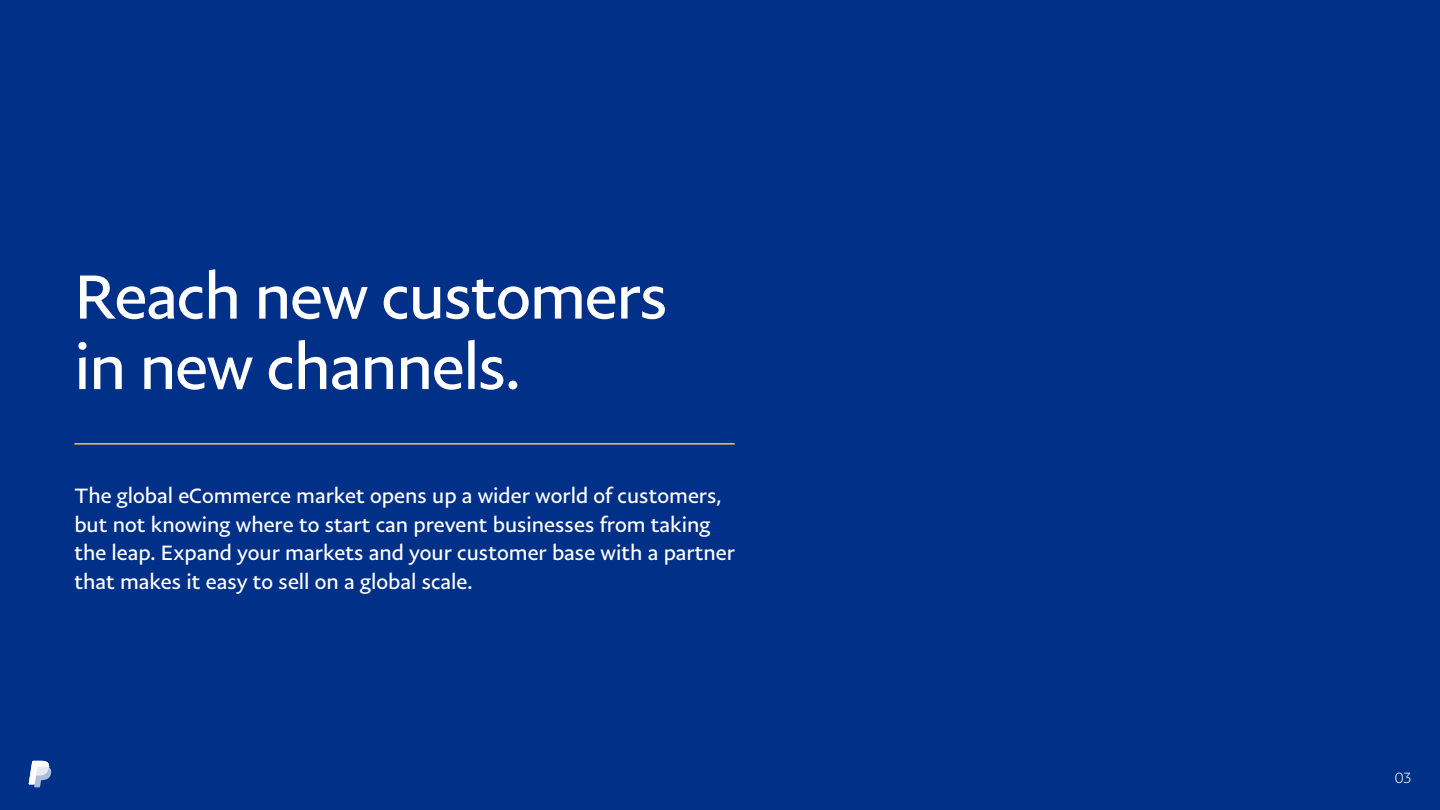
<style>
.page{position:relative;width:1440px;height:810px;background:#003087}
.page>*{position:absolute;margin:0;border:0;box-sizing:border-box;transform-origin:0 0}
.t1{font:63px/70.5px "Pay Pal Sans Big";letter-spacing:-.02em;color:#fff}
.t2{font:21px/28.5px "Pay Pal Sans Big";color:#fff}
.t3{font:300 15px "Pay Pal Sans Big";color:#fff}
</style>
<div class="page">
<hr style="left:74px;top:443px;width:661px;height:2px;background:#ffc43a">
<svg style="left:29px;top:761px;width:22px;height:26px"></svg>
<h1 class="t1" style="left:74px;top:260px;width:595px">Reach new customers in new channels.</h1>
<p class="t2" style="left:74px;top:481px;width:662px">The global eCommerce market opens up a wider world of customers, but not knowing where to start can prevent businesses from taking the leap. Expand your markets and your customer base with a partner that makes it easy to sell on a global scale.</p>
<p class="t3" style="left:1395px;top:768px;width:18px">03</p>
</div>
